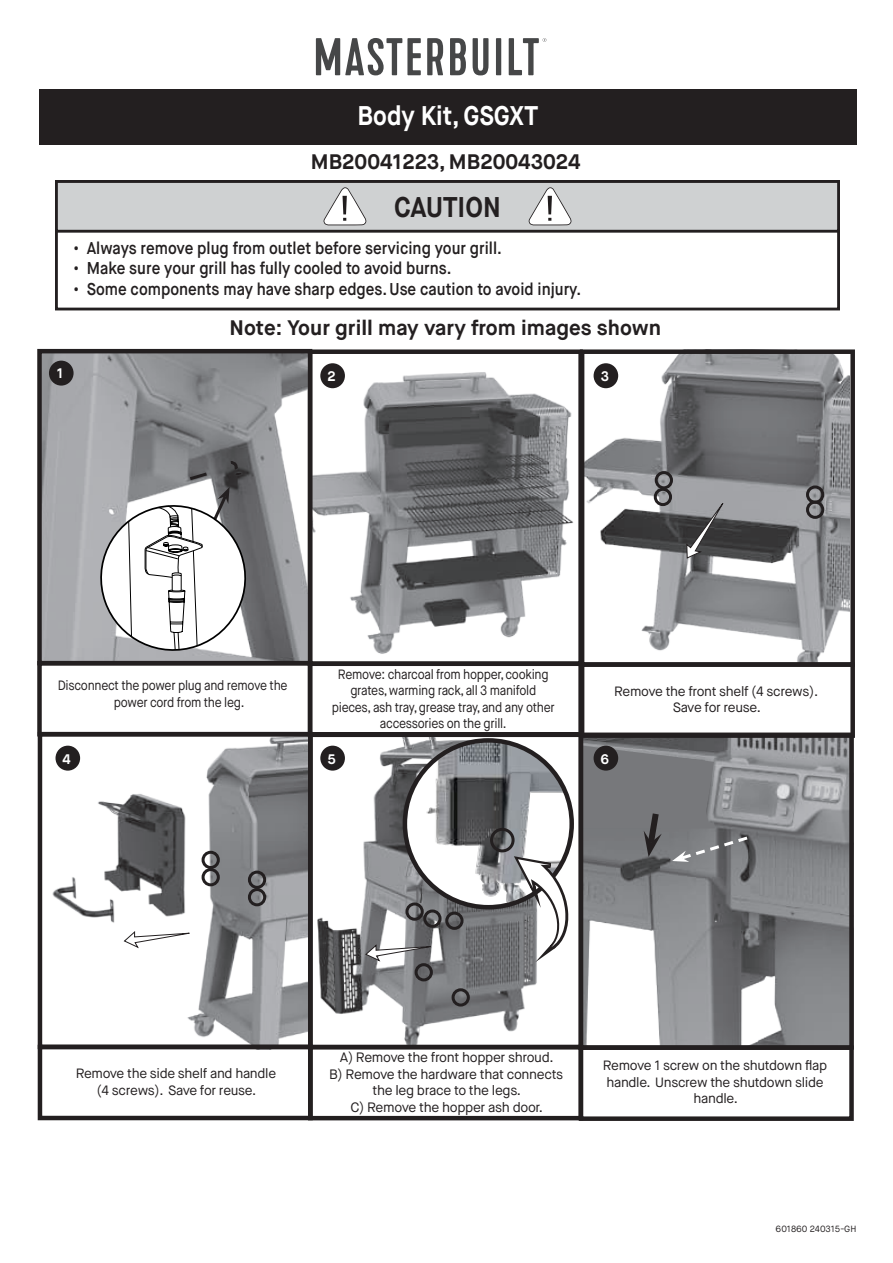
<style>
.page{position:relative;width:893px;height:1263px;background:#fff}
.page>*{position:absolute;margin:0;border:0;box-sizing:border-box;transform-origin:0 0}
.t1{font:700 28.5px "Maison Neue";color:#231f20;scale:.9 1}
.t2{font:700 27px "Maison Neue";color:#fff;scale:.9 1}
.t3{font:700 21px "Maison Neue";color:#231f20}
.t4{font:600 17.1px "Maison Neue";color:#231f20;scale:.9 1}
.t5{font:700 13.8px "Maison Neue";color:#fff}
.t6{font:13.65px/16.6px "Maison Neue";letter-spacing:-.025em;color:#231f20;text-align:center}
.t7{font:13.5px/16.5px "Maison Neue";letter-spacing:-.025em;color:#231f20;scale:.9 1}
.t8{font:13.5px/16.5px "Maison Neue";letter-spacing:-.025em;color:#231f20;text-align:center}
.t9{font:9px "Maison Neue";color:#231f20}
</style>
<div class="page">
<img style="left:313px;top:363px;width:261px;height:291px">
<img style="left:584px;top:738px;width:265px;height:307px">
<img style="left:313px;top:737px;width:265px;height:307px">
<img style="left:52px;top:737px;width:256px;height:307px">
<img style="left:585px;top:354px;width:264px;height:308px">
<div style="left:39px;top:89px;width:817px;height:56px;background:#231f20"></div>
<svg style="left:316px;top:38px;width:230px;height:37px"></svg>
<div style="left:55px;top:180px;width:785px;height:130px;border:3px solid #231f20"></div>
<div style="left:56px;top:181px;width:782px;height:50px;background:#cfd1d2"></div>
<div style="left:55px;top:180px;width:785px;height:53px;border:3px solid #231f20"></div>
<svg style="left:323px;top:187px;width:44px;height:38px"></svg>
<svg style="left:528px;top:187px;width:44px;height:38px"></svg>
<div style="left:580px;top:349px;width:275px;height:318px;border:4px solid #231f20"></div>
<div style="left:580px;top:662px;width:275px;height:76px;border:4px solid #231f20"></div>
<div style="left:38px;top:732px;width:275px;height:317px;border:4px solid #231f20"></div>
<div style="left:38px;top:1045px;width:275px;height:75px;border:4px solid #231f20"></div>
<div style="left:308px;top:732px;width:275px;height:317px;border:4px solid #231f20"></div>
<div style="left:308px;top:1045px;width:275px;height:75px;border:4px solid #231f20"></div>
<div style="left:579px;top:732px;width:275px;height:318px;border:4px solid #231f20"></div>
<div style="left:579px;top:1045px;width:275px;height:76px;border:4px solid #231f20"></div>
<div style="left:594px;top:363px;width:24px;height:25px;background:#231f20;border-radius:50%"></div>
<svg style="left:686px;top:502px;width:38px;height:57px"></svg>
<div style="left:56px;top:746px;width:24px;height:25px;background:#231f20;border-radius:50%"></div>
<div style="left:320px;top:746px;width:25px;height:25px;background:#231f20;border-radius:50%"></div>
<div style="left:655px;top:471px;width:18px;height:18px;border:3px solid #231f20;border-radius:50%"></div>
<div style="left:654px;top:488px;width:18px;height:18px;border:3px solid #231f20;border-radius:50%"></div>
<div style="left:806px;top:485px;width:18px;height:19px;border:3px solid #231f20;border-radius:50%"></div>
<div style="left:806px;top:501px;width:18px;height:18px;border:3px solid #231f20;border-radius:50%"></div>
<svg style="left:123px;top:930px;width:67px;height:19px"></svg>
<div style="left:202px;top:851px;width:18px;height:18px;border:3px solid #231f20;border-radius:50%"></div>
<div style="left:202px;top:868px;width:18px;height:18px;border:3px solid #231f20;border-radius:50%"></div>
<div style="left:248px;top:870px;width:18px;height:19px;border:3px solid #231f20;border-radius:50%"></div>
<div style="left:248px;top:888px;width:18px;height:18px;border:3px solid #231f20;border-radius:50%"></div>
<img style="left:405px;top:740px;width:167px;height:167px;border-radius:83px">
<svg style="left:364px;top:943px;width:68px;height:19px"></svg>
<div style="left:405px;top:902px;width:19px;height:19px;border:3px solid #231f20;border-radius:50%"></div>
<div style="left:445px;top:911px;width:18px;height:19px;border:3px solid #231f20;border-radius:50%"></div>
<div style="left:423px;top:909px;width:18px;height:19px;border:3px solid #231f20;border-radius:50%"></div>
<div style="left:452px;top:988px;width:18px;height:18px;border:3px solid #231f20;border-radius:50%"></div>
<div style="left:415px;top:963px;width:18px;height:18px;border:3px solid #231f20;border-radius:50%"></div>
<svg style="left:509px;top:746px;width:242px;height:230px"></svg>
<div style="left:490px;top:828px;width:25px;height:24px;border:3px solid #231f20;border-radius:50%"></div>
<div style="left:308px;top:349px;width:275px;height:317px;border:4px solid #231f20"></div>
<div style="left:308px;top:661px;width:275px;height:76px;border:4px solid #231f20"></div>
<div style="left:320px;top:363px;width:25px;height:25px;background:#231f20;border-radius:50%"></div>
<img style="left:42px;top:354px;width:265px;height:306px">
<div style="left:37px;top:349px;width:275px;height:316px;border:4px solid #231f20"></div>
<div style="left:37px;top:661px;width:275px;height:75px;border:4px solid #231f20"></div>
<svg style="left:90px;top:459px;width:164px;height:202px"></svg>
<div style="left:49px;top:361px;width:25px;height:25px;background:#231f20;border-radius:50%"></div>
<p class="t2" style="left:358px;top:98px;width:202px">Body Kit, GSGXT</p>
<p class="t3" style="left:311px;top:148px;width:271px">MB20041223, MB20043024</p>
<p class="t1" style="left:394px;top:189px;width:120px">CAUTION</p>
<p class="t4" style="left:74px;top:237px;width:477px">• Always remove plug from outlet before servicing your grill.</p>
<p class="t4" style="left:74px;top:258px;width:421px">• Make sure your grill has fully cooled to avoid burns.</p>
<p class="t4" style="left:74px;top:278px;width:565px">• Some components may have sharp edges. Use caution to avoid injury.</p>
<p class="t5" style="left:57px;top:365px;width:8px">1</p>
<p class="t3" style="left:230px;top:314px;width:433px">Note: Your grill may vary from images shown</p>
<p class="t5" style="left:327px;top:368px;width:10px">2</p>
<p class="t5" style="left:601px;top:368px;width:10px">3</p>
<p class="t7" style="left:114px;top:677px;width:195px;text-indent:-56px">Disconnect the power plug and remove the power cord from the leg.</p>
<p class="t7" style="left:338px;top:666px;width:236px">Remove: charcoal from hopper, cooking</p>
<p class="t7" style="left:350px;top:682px;width:208px">grates, warming rack, all 3 manifold</p>
<p class="t7" style="left:332px;top:699px;width:249px">pieces, ash tray, grease tray, and any other</p>
<p class="t7" style="left:380px;top:715px;width:142px">accessories on the grill.</p>
<p class="t8" style="left:614px;top:683px;width:205px">Remove the front shelf (4 screws).</p>
<p class="t8" style="left:673px;top:699px;width:90px">Save for reuse.</p>
<p class="t5" style="left:63px;top:750px;width:10px">4</p>
<p class="t5" style="left:327px;top:750px;width:10px">5</p>
<p class="t5" style="left:600px;top:750px;width:10px">6</p>
<p class="t8" style="left:76px;top:1065px;width:202px">Remove the side shelf and handle</p>
<p class="t8" style="left:97px;top:1082px;width:161px">(4 screws). Save for reuse.</p>
<p class="t6" style="left:340px;top:1049px;width:215px">A) Remove the front hopper shroud.</p>
<p class="t6" style="left:329px;top:1066px;width:236px">B) Remove the hardware that connects the leg brace to the legs.</p>
<p class="t6" style="left:350px;top:1099px;width:194px">C) Remove the hopper ash door.</p>
<p class="t8" style="left:603px;top:1057px;width:226px">Remove 1 screw on the shutdown flap</p>
<p class="t8" style="left:606px;top:1074px;width:219px">handle. Unscrew the shutdown slide handle.</p>
<p class="t9" style="left:776px;top:1223px;width:82px">601860 240315-GH</p>
</div>
